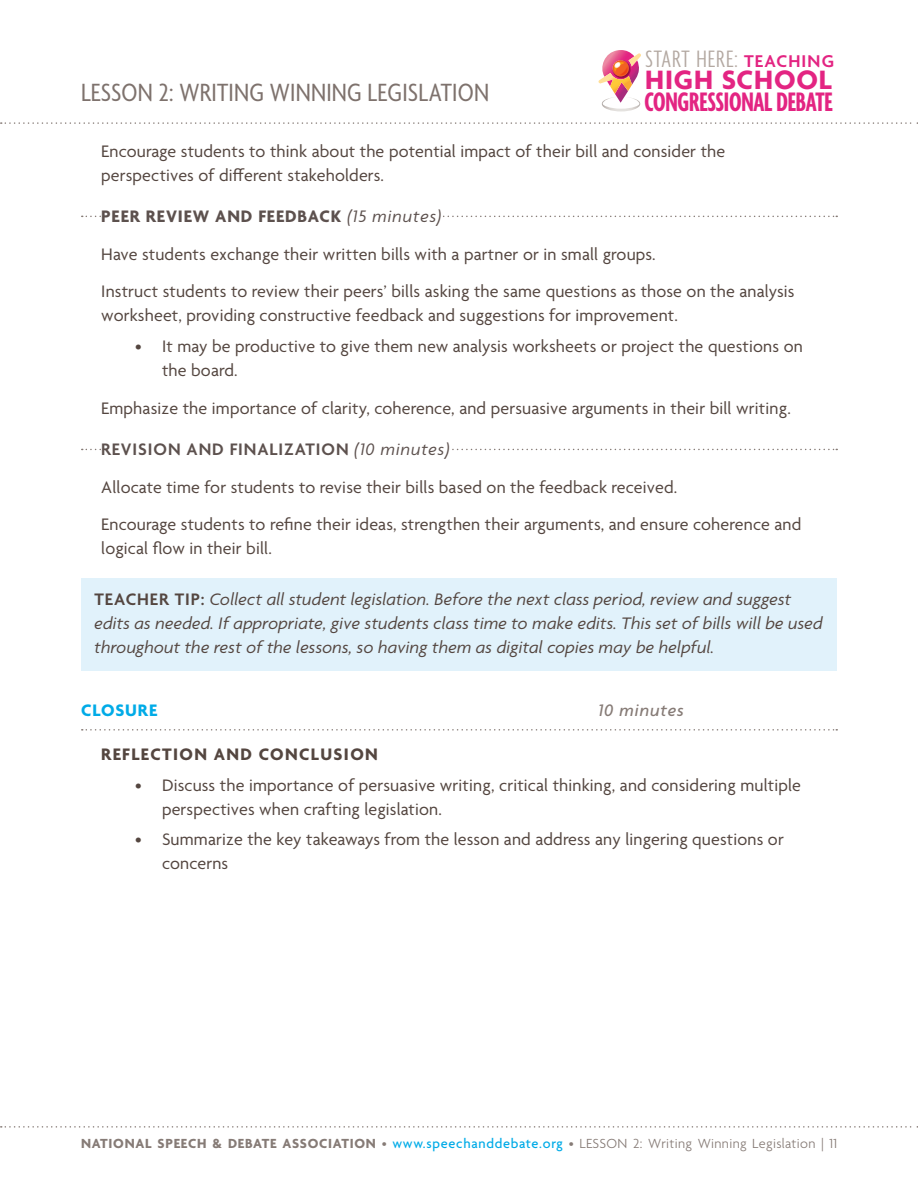
<style>
.page{position:relative;width:918px;height:1188px;background:#fff}
.page>*{position:absolute;margin:0;border:0;box-sizing:border-box;transform-origin:0 0}
.t1{font:700 extra-condensed 28.95px "Agenda";letter-spacing:-.01em;color:#e32482;scale:.96 1}
.t2{font:700 28.8px "Agenda";letter-spacing:.03em;color:#e32482}
.t3{font:condensed 27px "Agenda";letter-spacing:.01em;color:#7e726d}
.t4{font:300 extra-condensed 25.65px "Agenda";letter-spacing:.035em;color:#b3a8a1;scale:1.07 1}
.LessonDays_RegularText{font:18px/24px "Agenda";letter-spacing:.01em;color:#544640}
.TeacherNote{font:italic 18px/24px "Agenda";letter-spacing:.01em;color:#544640}
.LessonDays_SubHeader{font:600 18px "Agenda";letter-spacing:.05em;color:#5d514e}
.LessonDays_SubHeader-2{font:700 18px "Agenda";letter-spacing:.05em;color:#5d514e}
.LessonDays_RegularText-2{font:700 18px "Agenda";letter-spacing:.075em;color:#544640}
.LessonDaysTitle{font:italic 500 18px "Agenda";letter-spacing:.05em;color:#867b76}
.LessonDaysTitle-2{font:700 18px "Agenda";letter-spacing:.05em;color:#00abe7}
.t5{font:300 14.25px "Agenda";letter-spacing:.025em;color:#867b76}
.s1{font-weight:600;font-stretch:normal;font-size:18.45px;color:#e32482}
.s2{font-weight:400;font-style:italic}
.s3{font-weight:600;font-style:normal}
.s4{font-weight:700}
.s5{font-weight:500;color:#00abe7}
</style>
<div class="page">
<svg style="left:598px;top:50px;width:43px;height:62px"></svg>
<svg style="left:1px;top:1126px;width:917px;height:2px"></svg>
<svg style="left:1px;top:122px;width:917px;height:2px"></svg>
<svg style="left:82px;top:216px;width:755px;height:1px"></svg>
<div style="left:101px;top:210px;width:340px;height:15px;background:#fff"></div>
<svg style="left:82px;top:449px;width:755px;height:1px"></svg>
<div style="left:101px;top:443px;width:349px;height:15px;background:#fff"></div>
<div style="left:81px;top:578px;width:756px;height:93px;background:#e1f2fb"></div>
<svg style="left:82px;top:729px;width:755px;height:2px"></svg>
<h3 class="t3" style="left:81px;top:78px;width:221px">LESSON 2: WRITING WINNIN</h3>
<h3 class="t3" style="left:347px;top:78px;width:118px">G LEGISLATION</h3>
<h3 class="t4" style="left:645px;top:45px;width:178px">START HERE: <span class="s1">TEACHING</span></h3>
<h2 class="t2" style="left:645px;top:64px;width:188px">HIGH SCHOOL</h2>
<h1 class="t1" style="left:644px;top:86px;width:198px">CONGRESSIONAL DEBATE</h1>
<p class="LessonDays_RegularText" style="left:101px;top:140px;width:626px">Encourage students to think about the potential impact of their bill and consider the perspectives of different stakeholders.</p>
<p class="LessonDays_SubHeader-2" style="left:101px;top:207px;width:342px">PEER REVIEW AND FEEDBACK <span class="s2">(15 minutes)</span></p>
<p class="LessonDays_RegularText" style="left:101px;top:243px;width:556px">Have students exchange their written bills with a partner or in small groups.</p>
<p class="LessonDays_RegularText" style="left:101px;top:281px;width:695px">Instruct students to review their peers’ bills asking the same questions as those on the analysis worksheet, providing constructive feedback and suggestions for improvement.</p>
<p class="LessonDays_RegularText" style="left:162px;top:335px;width:642px;text-indent:-27px">• It may be productive to give them new analysis worksheets or project the questions on the board.</p>
<p class="LessonDays_RegularText" style="left:101px;top:397px;width:691px">Emphasize the importance of clarity, coherence, and persuasive arguments in their bill writing.</p>
<p class="LessonDays_SubHeader" style="left:101px;top:440px;width:350px">REVISION AND FINALIZATION <span class="s2">(10 minutes)</span></p>
<p class="LessonDays_RegularText" style="left:101px;top:476px;width:578px">Allocate time for students to revise their bills based on the feedback received.</p>
<p class="LessonDays_RegularText" style="left:101px;top:514px;width:702px">Encourage students to refine their ideas, strengthen their arguments, and ensure coherence and logical flow in their bill.</p>
<p class="TeacherNote" style="left:94px;top:588px;width:730px"><span class="s3">TEACHER TIP:</span> Collect all student legislation. Before the next class period, review and suggest edits as needed. If appropriate, give students class time to make edits. This set of bills will be used throughout the rest of the lessons, so having them as digital copies may be helpful.</p>
<p class="LessonDaysTitle-2" style="left:81px;top:700px;width:78px">CLOSURE</p>
<p class="LessonDaysTitle" style="left:598px;top:699px;width:87px">10 minutes</p>
<p class="LessonDays_RegularText-2" style="left:101px;top:744px;width:278px">REFLECTION AND CONCLUSION</p>
<p class="LessonDays_RegularText" style="left:162px;top:774px;width:640px;text-indent:-27px">• Discuss the importance of persuasive writing, critical thinking, and considering multiple perspectives when crafting legislation.</p>
<p class="LessonDays_RegularText" style="left:162px;top:829px;width:623px;text-indent:-27px">• Summarize the key takeaways from the lesson and address any lingering questions or concerns</p>
<p class="t5" style="left:81px;top:1136px;width:758px"><span class="s4">NATIONAL SPEECH &amp; DEBATE ASSOCIATION</span> • <span class="s5">www.speechanddebate.org</span> • LESSON 2: Writing Winning Legislation | 11</p>
</div>
